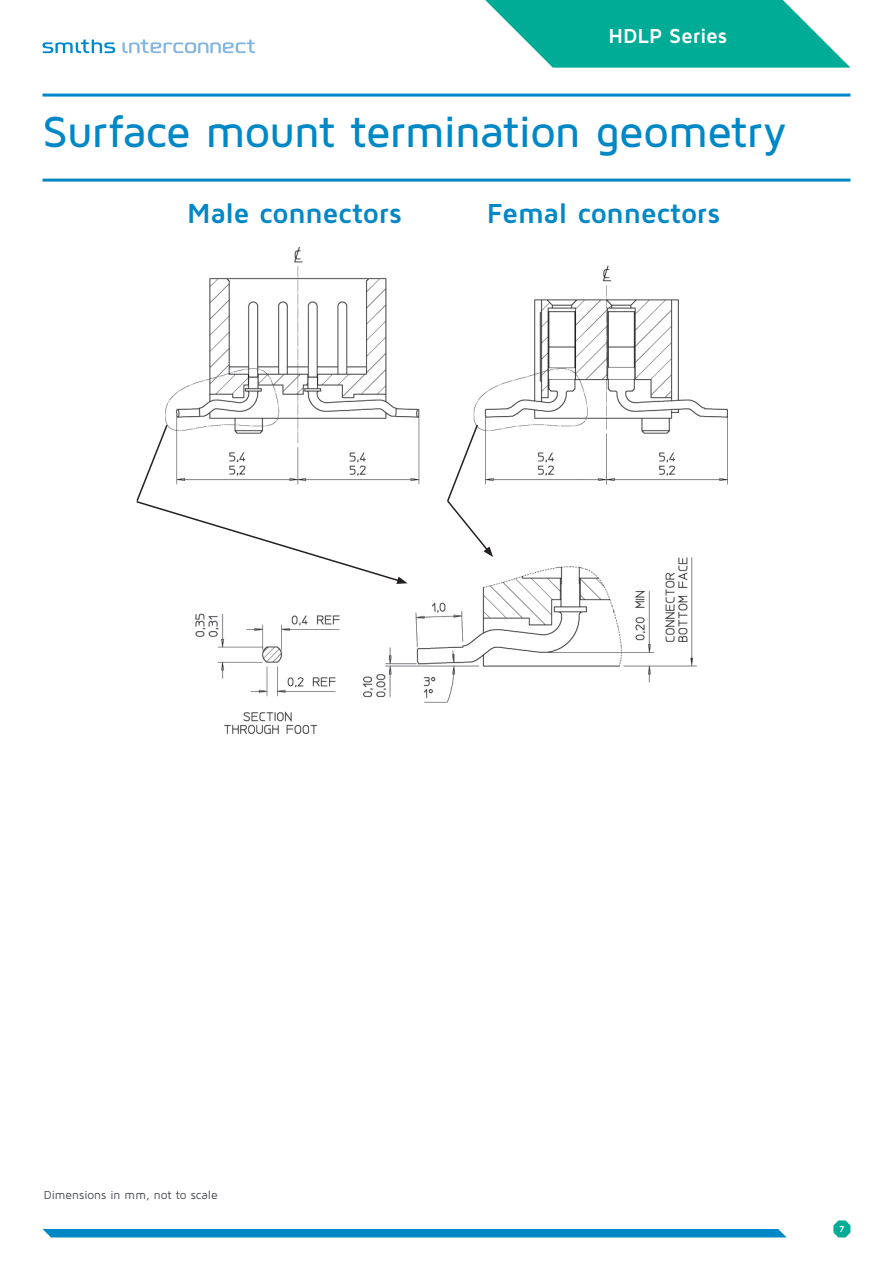
<style>
.page{position:relative;width:893px;height:1263px;background:#fff}
.page>*{position:absolute;margin:0;border:0;box-sizing:border-box;transform-origin:0 0}
.t1{font:500 45px "Maven Pro";letter-spacing:-.025em;color:#0088c6}
.t2{font:700 28.5px "Maven Pro";letter-spacing:-.01em;color:#0088c6}
.t3{font:700 21px "Maven Pro";letter-spacing:-.01em;color:#fff}
.t4{font:12px "Maven Pro";color:#44474b}
.t5{font:700 9px "Maven Pro";color:#fff}
</style>
<div class="page">
<svg style="left:485px;top:0;width:365px;height:68px"></svg>
<svg style="left:833px;top:1220px;width:17px;height:17px"></svg>
<div style="left:43px;top:1229px;width:743px;height:8px;background:#0088c6"></div>
<svg style="left:43px;top:40px;width:72px;height:13px"></svg>
<svg style="left:122px;top:40px;width:133px;height:13px"></svg>
<hr style="left:43px;top:179px;width:807px;height:3px;background:#0088c6">
<hr style="left:43px;top:94px;width:807px;height:3px;background:#0088c6">
<img style="left:166px;top:248px;width:561px;height:485px">
<svg style="left:136px;top:423px;width:272px;height:161px"></svg>
<svg style="left:446px;top:423px;width:47px;height:134px"></svg>
<p class="t3" style="left:608px;top:22px;width:120px">HDLP Series</p>
<p class="t1" style="left:43px;top:104px;width:746px">Surface mount termination geometry</p>
<p class="t2" style="left:187px;top:195px;width:217px">Male connectors</p>
<p class="t2" style="left:487px;top:195px;width:235px">Femal connectors</p>
<p class="t4" style="left:44px;top:1187px;width:176px">Dimensions in mm, not to scale</p>
<p class="t5" style="left:839px;top:1223px;width:7px">7</p>
</div>
